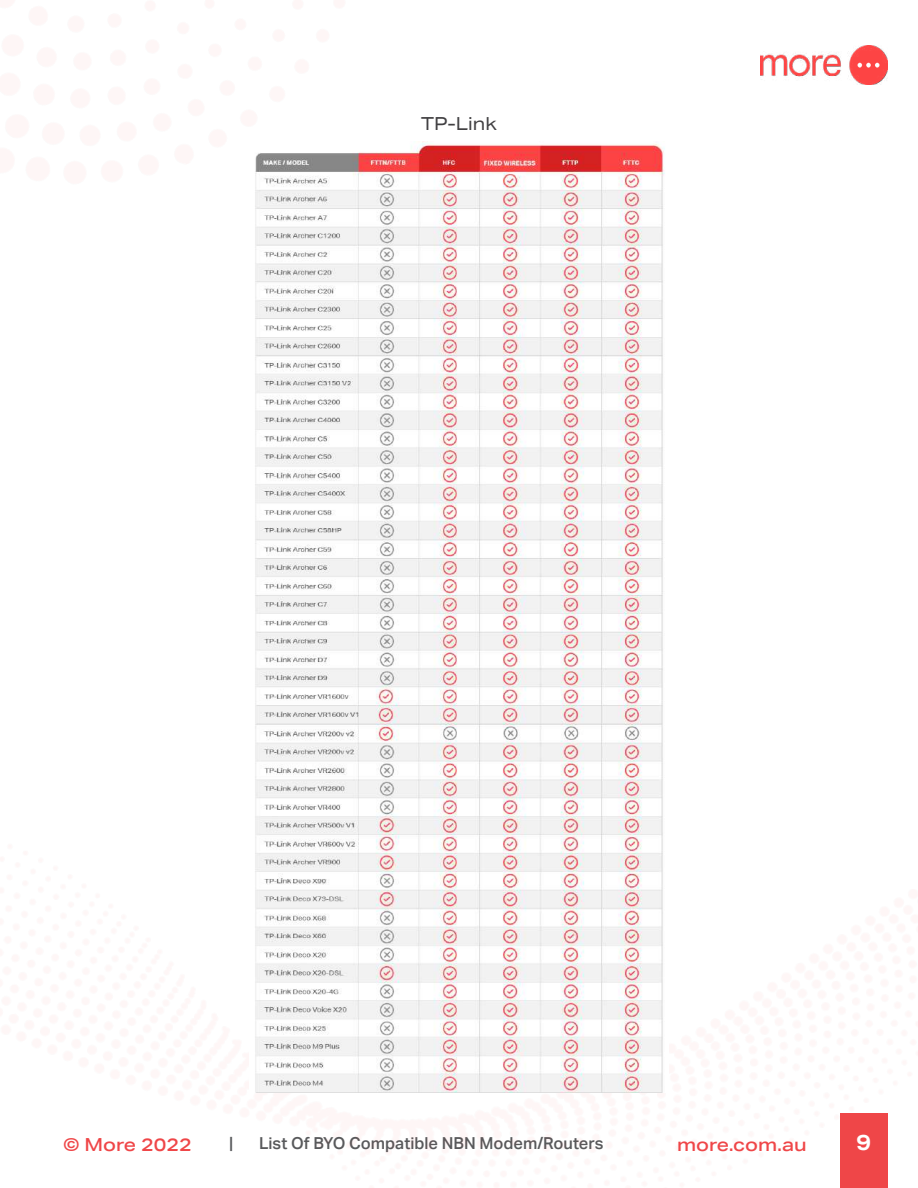
<style>
.page{position:relative;width:918px;height:1188px;background:#fff}
.page>*{position:absolute;margin:0;border:0;box-sizing:border-box;transform-origin:0 0}
.t1{font:700 21.75px "Aktiv Grotesk Ex";color:#fff}
.t2{font:500 18px "Aktiv Grotesk Ex";color:#ef4648}
.t3{font:18px "Aktiv Grotesk Ex";color:#414042}
.t4{font:500 16.5px "Aktiv Grotesk";color:#58595b}
</style>
<div class="page">
<img style="left:760px;top:46px;width:127px;height:38px">
<div style="left:840px;top:1113px;width:48px;height:75px;background:#ef4648"></div>
<img style="left:255px;top:142px;width:410px;height:951px">
<p class="t3" style="left:421px;top:113px;width:77px">TP-Link</p>
<p class="t2" style="left:63px;top:1133px;width:130px">© More 2022</p>
<p class="t4" style="left:229px;top:1134px;width:6px">|</p>
<p class="t4" style="left:259px;top:1134px;width:346px">List Of BYO Compatible NBN Modem/Routers</p>
<p class="t2" style="left:677px;top:1133px;width:131px">more.com.au</p>
<h1 class="t1" style="left:856px;top:1129px;width:17px">9</h1>
</div>
